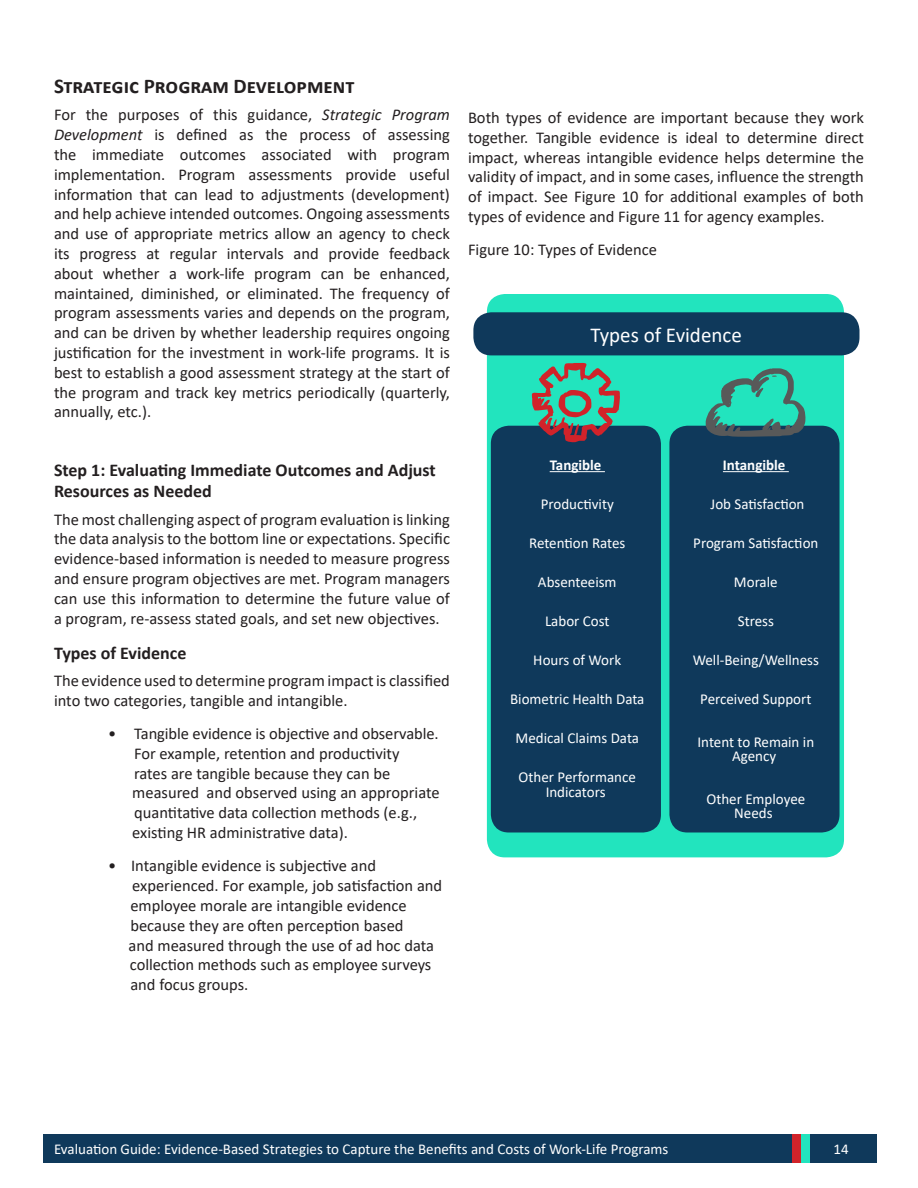
<style>
.page{position:relative;width:918px;height:1188px;background:#fff}
.page>*{position:absolute;margin:0;border:0;box-sizing:border-box;transform-origin:0 0}
.t1{font:21.15px "Calibri";color:#fff}
.t2{font:700 21px "Calibri";color:#231f20}
.t3{font:700 18px/21.6px "Calibri";color:#231f20}
.t4{font:16.5px/19.8px "Calibri";color:#231f20;text-align:justify}
.t5{font:15.15px/13.5px "Calibri";color:#fff;text-align:center}
.t6{font:700 15.15px "Calibri";color:#fff}
.t7{font:15px "Calibri";color:#fff}
.s1{font-style:italic}
</style>
<div class="page">
<div style="left:43px;top:1134px;width:833px;height:29px;background:#0f395b"></div>
<div style="left:801px;top:1134px;width:9px;height:29px;background:#22e4be"></div>
<div style="left:792px;top:1134px;width:9px;height:29px;background:#d1232a"></div>
<div style="left:487px;top:294px;width:357px;height:563px;background:#22e4be;border-radius:18px"></div>
<div style="left:491px;top:426px;width:170px;height:406px;background:#0f395b;border-radius:18px"></div>
<hr style="left:550px;top:471px;width:55px;height:1px;background:#fff">
<div style="left:473px;top:312px;width:387px;height:43px;background:#0f395b;border-radius:18px"></div>
<div style="left:669px;top:426px;width:171px;height:406px;background:#0f395b;border-radius:18px"></div>
<hr style="left:723px;top:471px;width:66px;height:1px;background:#fff">
<svg style="left:706px;top:368px;width:100px;height:69px"></svg>
<svg style="left:532px;top:363px;width:88px;height:79px"></svg>
<p class="t2" style="left:54px;top:71px;width:302px">Strategic Program Development</p>
<p class="t4" style="left:54px;top:105px;width:398px">For the purposes of this guidance, <span class="s1">Strategic Program Development</span> is defined as the process of assessing the immediate outcomes associated with program implementation. Program assessments provide useful information that can lead to adjustments (development) and help achieve intended outcomes. Ongoing assessments and use of appropriate metrics allow an agency to check its progress at regular intervals and provide feedback about whether a work-life program can be enhanced, maintained, diminished, or eliminated. The frequency of program assessments varies and depends on the program, and can be driven by whether leadership requires ongoing justification for the investment in work-life programs. It is best to establish a good assessment strategy at the start of the program and track key metrics periodically (quarterly, annually, etc.).</p>
<p class="t3" style="left:54px;top:459px;width:383px">Step 1: Evaluating Immediate Outcomes and Adjust<br>Resources as Needed</p>
<p class="t4" style="left:54px;top:509px;width:397px">The most challenging aspect of program evaluation is linking the data analysis to the bottom line or expectations. Specific evidence-based information is needed to measure progress and ensure program objectives are met. Program managers can use this information to determine the future value of a program, re-assess stated goals, and set new objectives.</p>
<p class="t3" style="left:54px;top:642px;width:134px">Types of Evidence</p>
<p class="t4" style="left:54px;top:670px;width:397px">The evidence used to determine program impact is classified into two categories, tangible and intangible.</p>
<p class="t4" style="left:132px;top:723px;width:309px;text-align:left;text-indent:-24px">• Tangible evidence is objective and observable.<br>For example, retention and productivity<br>rates are tangible because they can be measured and observed using an appropriate quantitative data collection methods (e.g., existing HR administrative data).</p>
<p class="t4" style="left:129px;top:856px;width:315px;text-align:left;text-indent:-21px">• Intangible evidence is subjective and experienced. For example, job satisfaction and employee morale are intangible evidence because they are often perception based<br>and measured through the use of ad hoc data collection methods such as employee surveys and focus groups.</p>
<p class="t4" style="left:468px;top:107px;width:398px">Both types of evidence are important because they work together. Tangible evidence is ideal to determine direct impact, whereas intangible evidence helps determine the validity of impact, and in some cases, influence the strength of impact. See Figure 10 for additional examples of both types of evidence and Figure 11 for agency examples.</p>
<p class="t4" style="left:468px;top:240px;width:191px">Figure 10: Types of Evidence</p>
<p class="t1" style="left:590px;top:320px;width:153px">Types of Evidence</p>
<p class="t6" style="left:550px;top:454px;width:53px">Tangible</p>
<p class="t5" style="left:541px;top:497px;width:75px">Productivity</p>
<p class="t5" style="left:529px;top:536px;width:98px">Retention Rates</p>
<p class="t5" style="left:538px;top:575px;width:80px">Absenteeism</p>
<p class="t5" style="left:545px;top:614px;width:66px">Labor Cost</p>
<p class="t5" style="left:533px;top:653px;width:89px">Hours of Work</p>
<p class="t5" style="left:510px;top:692px;width:136px">Biometric Health Data</p>
<p class="t5" style="left:516px;top:731px;width:125px">Medical Claims Data</p>
<p class="t5" style="left:519px;top:769px;width:119px;line-height:15px">Other Performance<br>Indicators</p>
<p class="t6" style="left:723px;top:454px;width:64px">Intangible</p>
<p class="t5" style="left:711px;top:497px;width:95px">Job Satisfaction</p>
<p class="t5" style="left:693px;top:536px;width:127px">Program Satisfaction</p>
<p class="t5" style="left:734px;top:575px;width:45px">Morale</p>
<p class="t5" style="left:738px;top:614px;width:38px">Stress</p>
<p class="t5" style="left:693px;top:653px;width:128px">Well-Being/Wellness</p>
<p class="t5" style="left:700px;top:692px;width:113px">Perceived Support</p>
<p class="t5" style="left:698px;top:735px;width:118px">Intent to Remain in<br>Agency</p>
<p class="t5" style="left:706px;top:792px;width:100px">Other Employee<br>Needs</p>
<p class="t7" style="left:54px;top:1139px;width:616px">Evaluation Guide: Evidence-Based Strategies to Capture the Benefits and Costs of Work-Life Programs</p>
<p class="t7" style="left:833px;top:1139px;width:17px">14</p>
</div>
